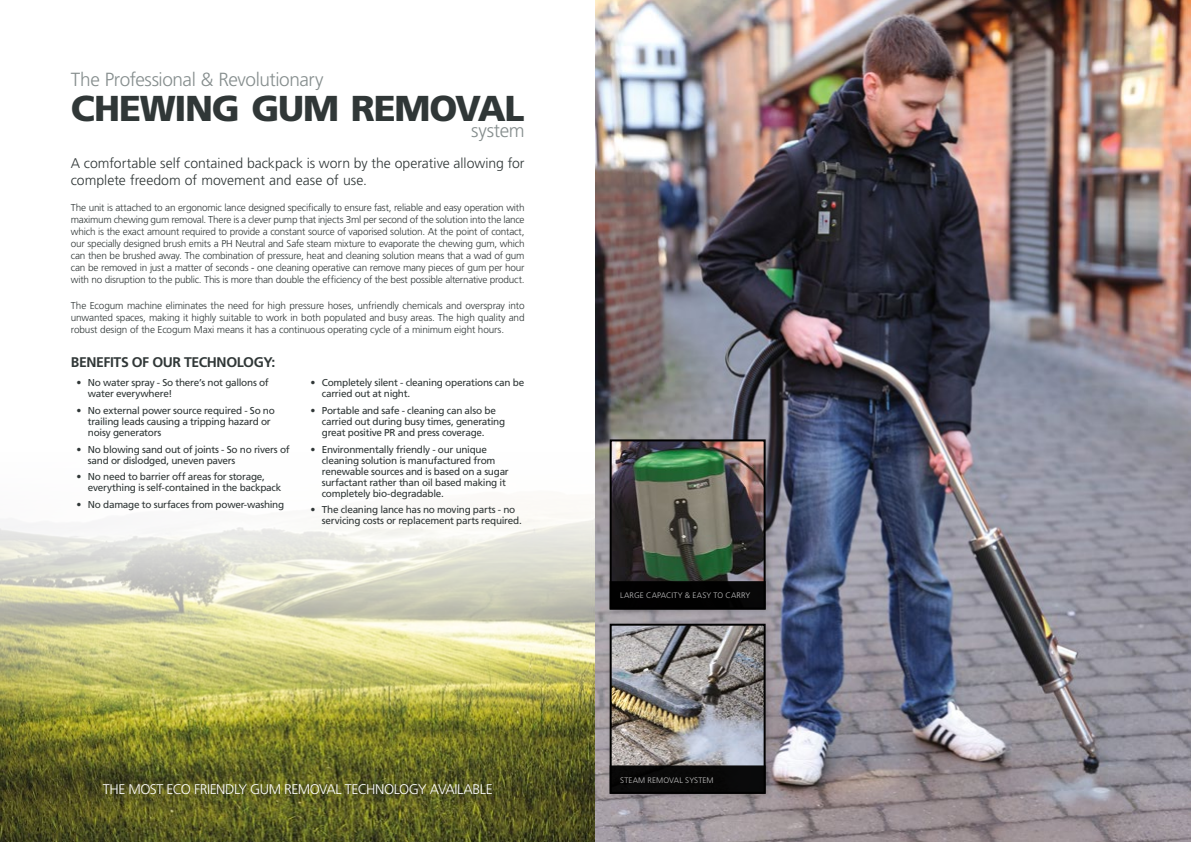
<style>
.page{position:relative;width:1191px;height:842px;background:#fff}
.page>*{position:absolute;margin:0;border:0;box-sizing:border-box;transform-origin:0 0}
.t1{font:900 36px "Frutiger";letter-spacing:-.035em;color:#303737}
.t2{font:300 19px "Frutiger";letter-spacing:-.02em;color:#868e8e}
.t3{font:300 14px/16.8px "Frutiger";color:#303737}
.t4{font:300 14px "Frutiger";letter-spacing:-.03em;color:#fff}
.t5{font:700 14px "Frutiger";letter-spacing:-.03em;color:#303737}
.t6{font:300 10px/12px "Frutiger";letter-spacing:-.015em;color:#303737;text-align:justify}
.t7{font:10px/11px "Frutiger";letter-spacing:-.025em;color:#303737}
.t8{font:300 8px "Frutiger";letter-spacing:.015em;color:#c6c6c6}
.t9{font:300 8px "Frutiger";letter-spacing:.02em;color:#c4c4c4}
</style>
<div class="page">
<img style="left:0;top:512px;width:595px;height:330px">
<img style="left:595px;top:0;width:596px;height:842px">
<div style="left:605px;top:435px;width:169px;height:183px;background:#000;opacity:.15"></div>
<img style="left:612px;top:442px;width:150px;height:139px">
<div style="left:609px;top:439px;width:156px;height:170px;border:2px solid #000"></div>
<div style="left:610px;top:582px;width:154px;height:26px;background:#000"></div>
<div style="left:609px;top:581px;width:156px;height:28px;border:2px solid #000"></div>
<div style="left:605px;top:620px;width:169px;height:182px;background:#000;opacity:.15"></div>
<img style="left:612px;top:627px;width:150px;height:138px">
<div style="left:609px;top:624px;width:156px;height:170px;border:2px solid #000"></div>
<div style="left:610px;top:766px;width:154px;height:27px;background:#090909"></div>
<div style="left:609px;top:765px;width:156px;height:29px;border:2px solid #000"></div>
<h2 class="t2" style="left:71px;top:68px;width:254px">The Professional &amp; Revolutionary</h2>
<h1 class="t1" style="left:71px;top:86px;width:455px">CHEWING GUM REMOVAL</h1>
<h2 class="t2" style="left:471px;top:119px;width:55px">system</h2>
<h3 class="t3" style="left:71px;top:155px;width:455px">A comfortable self contained backpack is worn by the operative allowing for complete freedom of movement and ease of use.</h3>
<p class="t6" style="left:71px;top:201px;width:455px">The unit is attached to an ergonomic lance designed specifically to ensure fast, reliable and easy operation with maximum chewing gum removal. There is a clever pump that injects 3ml per second of the solution into the lance which is the exact amount required to provide a constant source of vaporised solution. At the point of contact, our specially designed brush emits a PH Neutral and Safe steam mixture to evaporate the chewing gum, which can then be brushed away. The combination of pressure, heat and cleaning solution means that a wad of gum can be removed in just a matter of seconds - one cleaning operative can remove many pieces of gum per hour with no disruption to the public. This is more than double the efficiency of the best possible alternative product.</p>
<p class="t6" style="left:71px;top:300px;width:455px">The Ecogum machine eliminates the need for high pressure hoses, unfriendly chemicals and overspray into unwanted spaces, making it highly suitable to work in both populated and busy areas. The high quality and robust design of the Ecogum Maxi means it has a continuous operating cycle of a minimum eight hours.</p>
<h3 class="t5" style="left:71px;top:354px;width:206px">BENEFITS OF OUR TECHNOLOGY:</h3>
<p class="t7" style="left:88px;top:377px;width:182px;text-indent:-11px">• No water spray - So there’s not gallons of water everywhere!</p>
<p class="t7" style="left:88px;top:405px;width:188px;text-indent:-11px">• No external power source required - So no trailing leads causing a tripping hazard or noisy generators</p>
<p class="t7" style="left:88px;top:443px;width:203px;text-indent:-11px">• No blowing sand out of joints - So no rivers of sand or dislodged, uneven pavers</p>
<p class="t7" style="left:88px;top:471px;width:195px;text-indent:-11px">• No need to barrier off areas for storage, everything is self-contained in the backpack</p>
<p class="t7" style="left:77px;top:499px;width:209px">• No damage to surfaces from power-washing</p>
<p class="t7" style="left:322px;top:377px;width:204px;text-indent:-11px">• Completely silent - cleaning operations can be carried out at night.</p>
<p class="t7" style="left:322px;top:405px;width:185px;text-indent:-11px">• Portable and safe - cleaning can also be carried out during busy times, generating great positive PR and press coverage.</p>
<p class="t7" style="left:322px;top:443px;width:188px;text-indent:-11px">• Environmentally friendly - our unique cleaning solution is manufactured from renewable sources and is based on a sugar surfactant rather than oil based making it completely bio-degradable.</p>
<p class="t7" style="left:322px;top:504px;width:201px;text-indent:-11px">• The cleaning lance has no moving parts - no servicing costs or replacement parts required.</p>
<h3 class="t4" style="left:103px;top:781px;width:391px">THE MOST ECO FRIENDLY GUM REMOVAL TECHNOLOGY AVAILABLE</h3>
<p class="t8" style="left:620px;top:591px;width:132px">LARGE CAPACITY &amp; EASY TO CARRY</p>
<p class="t9" style="left:620px;top:775px;width:95px">STEAM REMOVAL SYSTEM</p>
</div>
